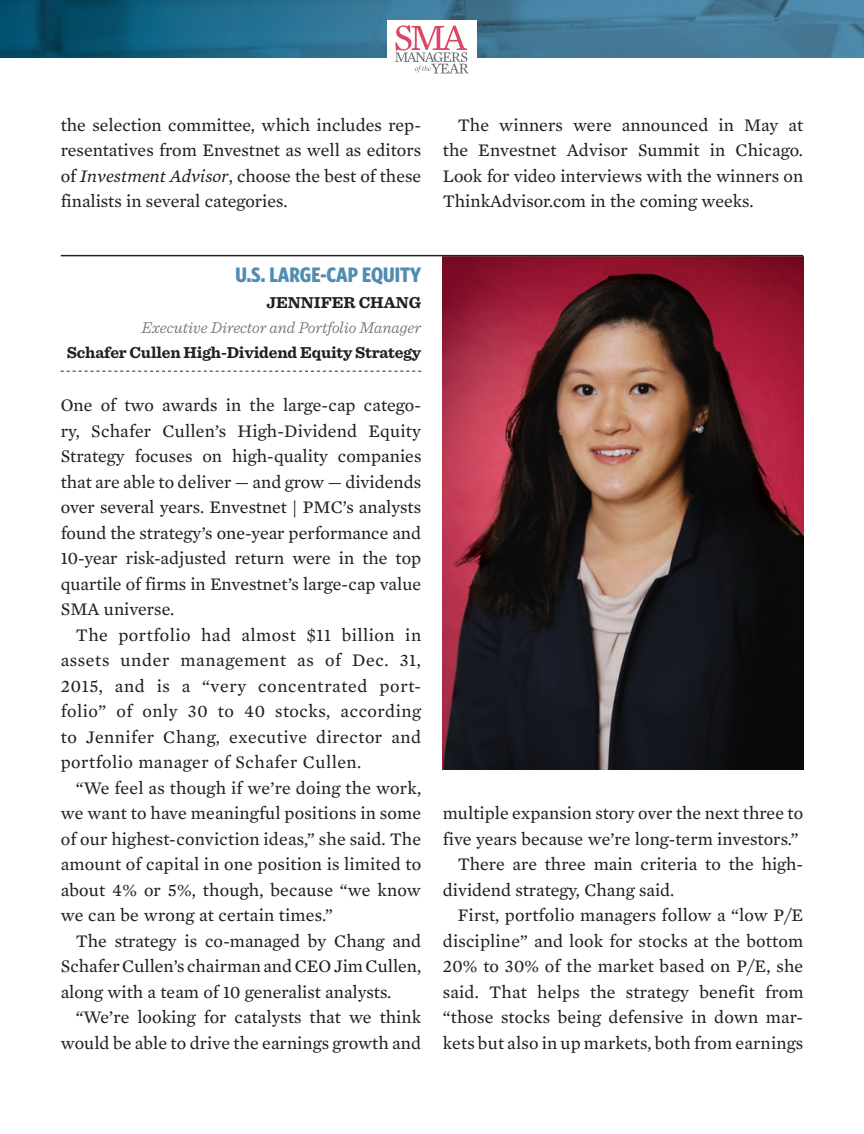
<style>
.page{position:relative;width:864px;height:1134px;background:#fff}
.page>*{position:absolute;margin:0;border:0;box-sizing:border-box;transform-origin:0 0}
.t1{font:700 21px "Whitney Condensed";color:#4f8db1}
.t2{font:18px/25.5px "Mercury Text G2";letter-spacing:.005em;color:#231f20;text-align:justify}
.t3{font:700 16.5px "Sentinel";letter-spacing:-.01em;color:#231f20}
.t4{font:italic 300 16.5px "Sentinel";color:#6c6d70}
.s1{font-style:italic}
</style>
<div class="page">
<img style="left:0;top:0;width:864px;height:57px">
<img style="left:443px;top:256px;width:360px;height:513px">
<div style="left:387px;top:20px;width:90px;height:51px;background:#fff"></div>
<svg style="left:395px;top:25px;width:74px;height:48px"></svg>
<svg style="left:61px;top:371px;width:360px;height:1px"></svg>
<hr style="left:61px;top:255px;width:742px;height:1px;background:#231f20">
<p class="t2" style="left:61px;top:111px;width:362px">the selection committee, which includes rep&shy;resentatives from Envestnet as well as editors of <span class="s1">Investment Advisor</span>, choose the best of these finalists in several categories.</p>
<p class="t2" style="left:443px;top:111px;width:362px;text-indent:15px">The winners were announced in May at the Envestnet Advisor Summit in Chicago.<br>Look for video interviews with the winners on ThinkAdvisor.com in the coming weeks.</p>
<p class="t1" style="left:235px;top:261px;width:187px">U.S. LARGE-CAP EQUITY</p>
<p class="t3" style="left:267px;top:289px;width:156px">Jennifer Chang</p>
<p class="t4" style="left:142px;top:315px;width:281px">Executive Director and Portfolio Manager</p>
<p class="t3" style="left:67px;top:340px;width:356px">Schafer Cullen High-Dividend Equity Strategy</p>
<p class="t2" style="left:61px;top:391px;width:362px">One of two awards in the large-cap catego&shy;ry, Schafer Cullen’s High-Dividend Equity Strategy focuses on high-quality companies that are able to deliver — and grow — dividends over several years. Envestnet | PMC’s analysts found the strategy’s one-year performance and 10-year risk-adjusted return were in the top quartile of firms in Envestnet’s large-cap value SMA universe.</p>
<p class="t2" style="left:61px;top:621px;width:362px;text-indent:15px">The portfolio had almost $11 billion in assets under management as of Dec. 31, 2015, and is a “very concentrated port&shy;folio” of only 30 to 40 stocks, according to Jennifer Chang, executive director and portfolio manager of Schafer Cullen.</p>
<p class="t2" style="left:61px;top:774px;width:362px;text-indent:15px">“We feel as though if we’re doing the work, we want to have meaningful positions in some of our highest-conviction ideas,” she said. The amount of capital in one position is limited to about 4% or 5%, though, because “we know we can be wrong at certain times.”</p>
<p class="t2" style="left:61px;top:927px;width:362px;text-indent:15px">The strategy is co-managed by Chang and Schafer Cullen’s chairman and CEO Jim Cullen, along with a team of 10 generalist analysts.</p>
<p class="t2" style="left:61px;top:1003px;width:362px;text-align:right">“We’re looking for catalysts that we think would be able to drive the earnings growth and</p>
<p class="t2" style="left:443px;top:799px;width:362px">multiple expansion story over the next three to</p>
<p class="t2" style="left:443px;top:825px;width:357px">five years because we’re long-term investors.”</p>
<p class="t2" style="left:458px;top:850px;width:347px">There are three main criteria to the high-</p>
<p class="t2" style="left:443px;top:876px;width:233px">dividend strategy, Chang said.</p>
<p class="t2" style="left:458px;top:902px;width:347px">First, portfolio managers follow a “low P/E</p>
<p class="t2" style="left:443px;top:927px;width:362px">discipline” and look for stocks at the bottom</p>
<p class="t2" style="left:443px;top:953px;width:362px">20% to 30% of the market based on P/E, she</p>
<p class="t2" style="left:443px;top:978px;width:362px">said. That helps the strategy benefit from</p>
<p class="t2" style="left:443px;top:1004px;width:362px">“those stocks being defensive in down mar-</p>
<p class="t2" style="left:443px;top:1029px;width:362px">kets but also in up markets, both from earnings</p>
</div>
